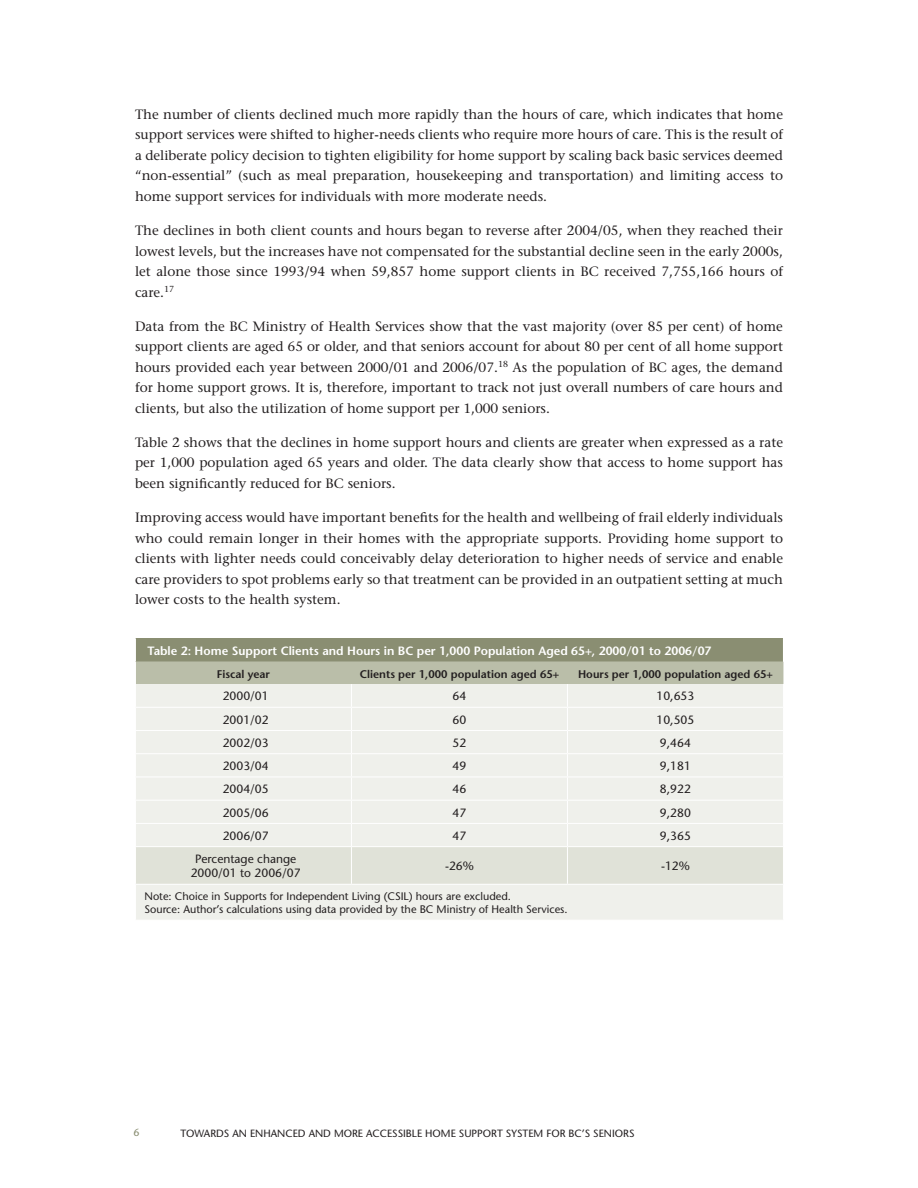
<style>
.page{position:relative;width:918px;height:1188px;background:#fff}
.page>*{position:absolute;margin:0;border:0;box-sizing:border-box;transform-origin:0 0}
.body_text{font:13.5px/20.5px "Stone Serif";color:#231f20;text-align:justify}
.table_text_column_1{font:12px/14.4px "Stone Sans";color:#231f20;text-align:center}
.table_head{font:600 12px "Stone Sans";color:#fff}
.table_text{font:12px "Stone Sans";color:#231f20}
.table_text_top{font:600 11.1px "Stone Sans";color:#231f20}
.table_source{font:10.95px "Stone Sans";color:#231f20}
.t1{font:10.5px "Stone Sans";color:#231f20}
.t2{font:10.5px "Stone Sans";color:#8a8e72}
</style>
<div class="page">
<div style="left:136px;top:885px;width:647px;height:35px;background:#eff0eb"></div>
<svg style="left:135px;top:638px;width:649px;height:246px;background:#dee0d7"></svg>
<hr style="left:135px;top:846px;width:216px;height:1px;background:#fff">
<hr style="left:135px;top:847px;width:1px;height:37px;background:#fff">
<hr style="left:351px;top:846px;width:216px;height:1px;background:#fff">
<hr style="left:567px;top:846px;width:217px;height:1px;background:#fff">
<hr style="left:783px;top:847px;width:1px;height:37px;background:#fff">
<p class="body_text" style="left:135px;top:104px;width:650px">The number of clients declined much more rapidly than the hours of care, which indicates that home support services were shifted to higher-needs clients who require more hours of care. This is the result of a deliberate policy decision to tighten eligibility for home support by scaling back basic services deemed “non-essential” (such as meal preparation, housekeeping and transportation) and limiting access to home support services for individuals with more moderate needs.</p>
<p class="body_text" style="left:135px;top:220px;width:650px">The declines in both client counts and hours began to reverse after 2004/05, when they reached their lowest levels, but the increases have not compensated for the substantial decline seen in the early 2000s, let alone those since 1993/94 when 59,857 home support clients in BC received 7,755,166 hours of care.<sup>17</sup></p>
<p class="body_text" style="left:135px;top:316px;width:650px">Data from the BC Ministry of Health Services show that the vast majority (over 85 per cent) of home support clients are aged 65 or older, and that seniors account for about 80 per cent of all home support hours provided each year between 2000/01 and 2006/07.<sup>18</sup> As the population of BC ages, the demand for home support grows. It is, therefore, important to track not just overall numbers of care hours and clients, but also the utilization of home support per 1,000 seniors.</p>
<p class="body_text" style="left:135px;top:432px;width:650px">Table 2 shows that the declines in home support hours and clients are greater when expressed as a rate per 1,000 population aged 65 years and older. The data clearly show that access to home support has been significantly reduced for BC seniors.</p>
<p class="body_text" style="left:135px;top:507px;width:650px">Improving access would have important benefits for the health and wellbeing of frail elderly individuals who could remain longer in their homes with the appropriate supports. Providing home support to clients with lighter needs could conceivably delay deterioration to higher needs of service and enable care providers to spot problems early so that treatment can be provided in an outpatient setting at much lower costs to the health system.</p>
<p class="table_head" style="left:147px;top:643px;width:566px">Table 2: Home Support Clients and Hours in BC per 1,000 Population Aged 65+, 2000/01 to 2006/07</p>
<p class="table_text_top" style="left:217px;top:667px;width:55px">Fiscal year</p>
<p class="table_text_top" style="left:360px;top:667px;width:201px">Clients per 1,000 population aged 65+</p>
<p class="table_text_top" style="left:578px;top:667px;width:196px">Hours per 1,000 population aged 65+</p>
<p class="table_text_column_1" style="left:223px;top:689px;width:47px">2000/01</p>
<p class="table_text" style="left:453px;top:689px;width:15px">64</p>
<p class="table_text" style="left:657px;top:689px;width:39px">10,653</p>
<p class="table_text_column_1" style="left:223px;top:712px;width:47px">2001/02</p>
<p class="table_text" style="left:453px;top:712px;width:15px">60</p>
<p class="table_text" style="left:657px;top:712px;width:39px">10,505</p>
<p class="table_text_column_1" style="left:223px;top:735px;width:47px">2002/03</p>
<p class="table_text" style="left:453px;top:735px;width:15px">52</p>
<p class="table_text" style="left:660px;top:735px;width:32px">9,464</p>
<p class="table_text_column_1" style="left:223px;top:759px;width:47px">2003/04</p>
<p class="table_text" style="left:453px;top:759px;width:15px">49</p>
<p class="table_text" style="left:660px;top:759px;width:32px">9,181</p>
<p class="table_text_column_1" style="left:223px;top:782px;width:47px">2004/05</p>
<p class="table_text" style="left:453px;top:782px;width:15px">46</p>
<p class="table_text" style="left:660px;top:782px;width:32px">8,922</p>
<p class="table_text_column_1" style="left:223px;top:805px;width:47px">2005/06</p>
<p class="table_text" style="left:453px;top:805px;width:15px">47</p>
<p class="table_text" style="left:660px;top:805px;width:32px">9,280</p>
<p class="table_text_column_1" style="left:223px;top:828px;width:47px">2006/07</p>
<p class="table_text" style="left:453px;top:828px;width:15px">47</p>
<p class="table_text" style="left:660px;top:828px;width:32px">9,365</p>
<p class="table_text_column_1" style="left:191px;top:852px;width:111px">Percentage change<br>2000/01 to 2006/07</p>
<p class="table_text" style="left:445px;top:859px;width:30px">-26%</p>
<p class="table_text" style="left:661px;top:859px;width:30px">-12%</p>
<p class="table_source" style="left:144px;top:889px;width:368px">Note: Choice in Supports for Independent Living (CSIL) hours are excluded.</p>
<p class="table_source" style="left:144px;top:903px;width:425px">Source: Author’s calculations using data provided by the BC Ministry of Health Services.</p>
<p class="t2" style="left:133px;top:1126px;width:8px">6</p>
<p class="t1" style="left:180px;top:1127px;width:456px">TOWARDS AN ENHANCED AND MORE ACCESSIBLE HOME SUPPORT SYSTEM FOR BC’S SENIORS</p>
</div>
